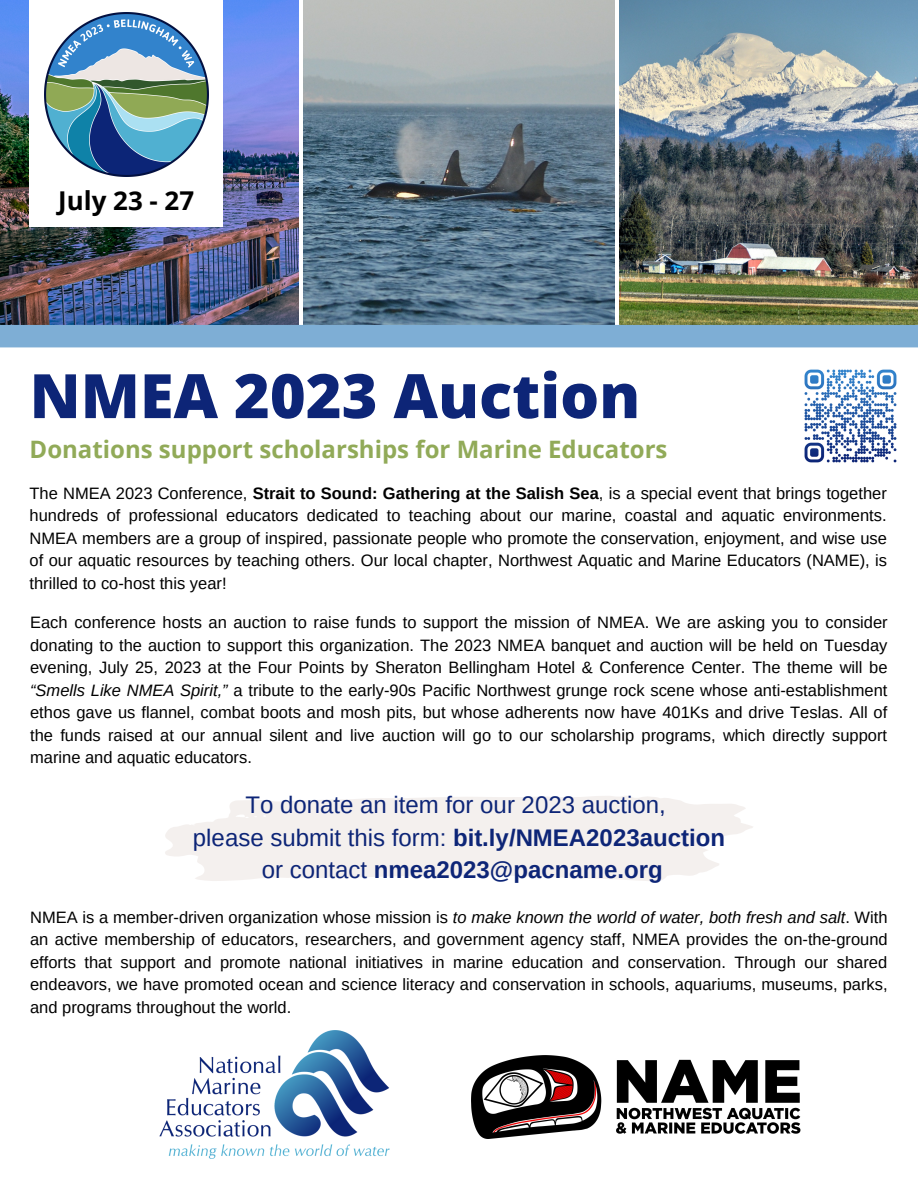
<style>
.page{position:relative;width:918px;height:1188px;background:#fff}
.page>*{position:absolute;margin:0;border:0;box-sizing:border-box;transform-origin:0 0}
.t1{font:800 61.35px "Open Sans";color:#0d2577}
.t2{font:700 25.95px "Open Sans";color:#000}
.t3{font:700 24px "Arimo";color:#0d2577}
.t4{font:700 24px "Open Sans";color:#91aa58}
.t5{font:24px "Arimo";color:#0d2577}
.t6{font:16.5px/22.5px "Arimo";color:#000;text-align:justify}
.s1{font-weight:700}
.s2{font-style:italic}
.s3{font-weight:400}
</style>
<div class="page">
<img style="left:0;top:0;width:298px;height:325px">
<img style="left:304px;top:0;width:310px;height:325px">
<img style="left:620px;top:0;width:298px;height:325px">
<div style="left:0;top:325px;width:918px;height:22px;background:#7eaed5"></div>
<div style="left:30px;top:0;width:193px;height:227px;background:#fff"></div>
<img style="left:44px;top:12px;width:165px;height:164px">
<img style="left:804px;top:369px;width:93px;height:94px">
<img style="left:159px;top:1030px;width:231px;height:129px">
<img style="left:471px;top:1055px;width:330px;height:84px">
<svg style="left:165px;top:796px;width:588px;height:85px;fill:#f4f0ee"></svg>
<p class="t2" style="left:58px;top:183px;width:137px">July 23 - 27</p>
<p class="t1" style="left:30px;top:353px;width:612px">NMEA 2023 Auction</p>
<p class="t4" style="left:30px;top:433px;width:639px">Donations support scholarships for Marine Educators</p>
<p class="t6" style="left:30px;top:482px;width:859px">The NMEA 2023 Conference, <span class="s1">Strait to Sound: Gathering at the Salish Sea</span>, is a special event that brings together hundreds of professional educators dedicated to teaching about our marine, coastal and aquatic environments.<br>NMEA members are a group of inspired, passionate people who promote the conservation, enjoyment, and wise use of our aquatic resources by teaching others. Our local chapter, Northwest Aquatic and Marine Educators (NAME), is thrilled to co-host this year!</p>
<p class="t6" style="left:30px;top:611px;width:859px">Each conference hosts an auction to raise funds to support the mission of NMEA. We are asking you to consider donating to the auction to support this organization. The 2023 NMEA banquet and auction will be held on Tuesday evening, July 25, 2023 at the Four Points by Sheraton Bellingham Hotel &amp; Conference Center. The theme will be <span class="s2">“Smells Like NMEA Spirit,”</span> a tribute to the early-90s Pacific Northwest grunge rock scene whose anti-establishment ethos gave us flannel, combat boots and mosh pits, but whose adherents now have 401Ks and drive Teslas. All of the funds raised at our annual silent and live auction will go to our scholarship programs, which directly support marine and aquatic educators.</p>
<p class="t5" style="left:246px;top:791px;width:422px">To donate an item for our 2023 auction,</p>
<p class="t3" style="left:193px;top:824px;width:534px"><span class="s3">please submit this form:</span> bit.ly/NMEA2023auction</p>
<p class="t3" style="left:262px;top:857px;width:402px"><span class="s3">or contact</span> nmea2023@pacname.org</p>
<p class="t6" style="left:30px;top:906px;width:859px">NMEA is a member-driven organization whose mission is <span class="s2">to make known the world of water, both fresh and salt</span>. With an active membership of educators, researchers, and government agency staff, NMEA provides the on-the-ground efforts that support and promote national initiatives in marine education and conservation. Through our shared endeavors, we have promoted ocean and science literacy and conservation in schools, aquariums, museums, parks, and programs throughout the world.</p>
</div>
